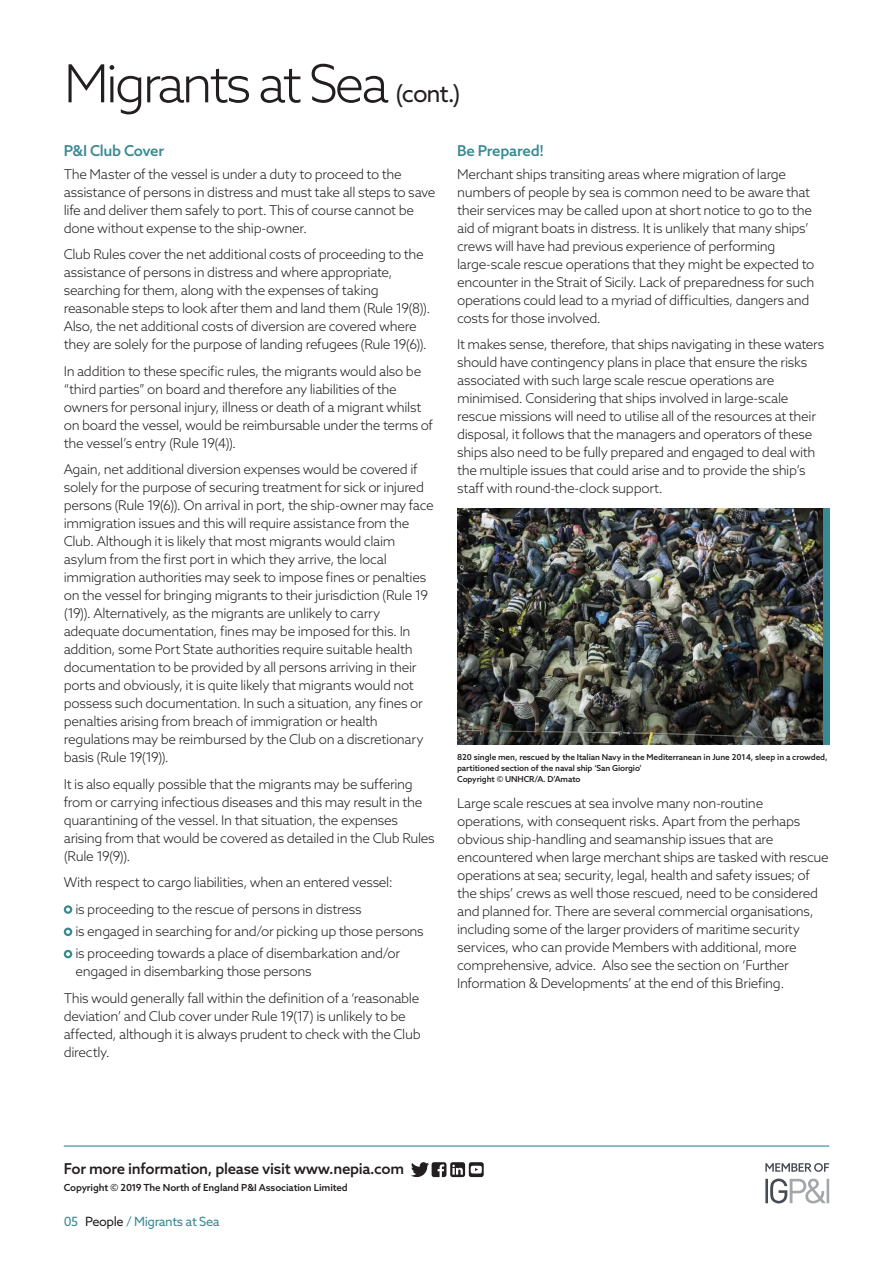
<style>
.page{position:relative;width:893px;height:1263px;background:#fff}
.page>*{position:absolute;margin:0;border:0;box-sizing:border-box;transform-origin:0 0}
.NORTH_-_Title__cont{font:300 52.5px "Azo Sans";letter-spacing:-.06em;color:#231f20}
.NORTH_-_Footer{font:500 15px "Azo Sans";letter-spacing:-.02em;color:#231f20}
.NORTH_-_Sub_Header{font:500 15px "Azo Sans";letter-spacing:-.02em;color:#398a94}
.NORTH_-_Body_2{font:300 13.5px/18px "Azo Sans";letter-spacing:-.025em;color:#231f20}
.NORTH_-_Points_1{font:300 13.5px "Azo Sans";letter-spacing:-.025em;color:#231f20}
.NORTH_-_Points_2{font:300 13.5px/18px "Azo Sans";letter-spacing:-.025em;color:#231f20}
.NORTH_-_Navigation{font:12.75px "Azo Sans";letter-spacing:-.03em;color:#398a94}
.NORTH_-_Footer-2{font:500 9.75px "Azo Sans";letter-spacing:-.01em;color:#231f20}
.NORTH_-_Copyright{font:500 8.25px/10.8px "Azo Sans";letter-spacing:-.01em;color:#231f20}
.s1{font-weight:400;font-size:24px}
.s2{color:#231f20}
</style>
<div class="page">
<div style="left:64px;top:905px;width:8px;height:9px;border:2px solid #398a94;border-radius:50%"></div>
<div style="left:64px;top:927px;width:8px;height:9px;border:2px solid #398a94;border-radius:50%"></div>
<div style="left:64px;top:950px;width:8px;height:8px;border:2px solid #398a94;border-radius:50%"></div>
<hr style="left:64px;top:1145px;width:765px;height:1px;background:#398a94">
<svg style="left:411px;top:1162px;width:73px;height:15px"></svg>
<svg style="left:765px;top:1178px;width:64px;height:25px"></svg>
<svg style="left:765px;top:1163px;width:64px;height:9px"></svg>
<img style="left:457px;top:509px;width:366px;height:236px">
<div style="left:823px;top:509px;width:6px;height:236px;background:#398a94"></div>
<p class="NORTH_-_Title__cont" style="left:64px;top:49px;width:398px">Migrants at Sea <span class="s1">(cont.)</span></p>
<p class="NORTH_-_Sub_Header" style="left:64px;top:141px;width:102px">P&amp;I Club Cover</p>
<p class="NORTH_-_Body_2" style="left:64px;top:165px;width:373px">The Master of the vessel is under a duty to proceed to the assistance of persons in distress and must take all steps to save life and deliver them safely to port. This of course cannot be done without expense to the ship-owner.</p>
<p class="NORTH_-_Body_2" style="left:64px;top:245px;width:368px">Club Rules cover the net additional costs of proceeding to the assistance of persons in distress and where appropriate, searching for them, along with the expenses of taking reasonable steps to look after them and land them (Rule 19(8)).<br>Also, the net additional costs of diversion are covered where they are solely for the purpose of landing refugees (Rule 19(6)).</p>
<p class="NORTH_-_Body_2" style="left:64px;top:362px;width:371px">In addition to these specific rules, the migrants would also be “third parties” on board and therefore any liabilities of the owners for personal injury, illness or death of a migrant whilst on board the vessel, would be reimbursable under the terms of the vessel’s entry (Rule 19(4)).</p>
<p class="NORTH_-_Body_2" style="left:64px;top:460px;width:372px">Again, net additional diversion expenses would be covered if solely for the purpose of securing treatment for sick or injured persons (Rule 19(6)). On arrival in port, the ship-owner may face immigration issues and this will require assistance from the Club. Although it is likely that most migrants would claim asylum from the first port in which they arrive, the local immigration authorities may seek to impose fines or penalties on the vessel for bringing migrants to their jurisdiction (Rule 19 (19)). Alternatively, as the migrants are unlikely to carry adequate documentation, fines may be imposed for this. In addition, some Port State authorities require suitable health documentation to be provided by all persons arriving in their ports and obviously, it is quite likely that migrants would not possess such documentation. In such a situation, any fines or penalties arising from breach of immigration or health regulations may be reimbursed by the Club on a discretionary basis (Rule 19(19)).</p>
<p class="NORTH_-_Body_2" style="left:64px;top:775px;width:373px">It is also equally possible that the migrants may be suffering from or carrying infectious diseases and this may result in the quarantining of the vessel. In that situation, the expenses arising from that would be covered as detailed in the Club Rules (Rule 19(9)).</p>
<p class="NORTH_-_Body_2" style="left:64px;top:873px;width:330px">With respect to cargo liabilities, when an entered vessel:</p>
<p class="NORTH_-_Points_1" style="left:75px;top:900px;width:288px">is proceeding to the rescue of persons in distress</p>
<p class="NORTH_-_Points_1" style="left:75px;top:922px;width:350px">is engaged in searching for and/or picking up those persons</p>
<p class="NORTH_-_Points_2" style="left:75px;top:944px;width:326px">is proceeding towards a place of disembarkation and/or engaged in disembarking those persons</p>
<p class="NORTH_-_Body_2" style="left:64px;top:989px;width:358px">This would generally fall within the definition of a ‘reasonable deviation’ and Club cover under Rule 19(17) is unlikely to be affected, although it is always prudent to check with the Club directly.</p>
<p class="NORTH_-_Sub_Header" style="left:457px;top:141px;width:88px">Be Prepared!</p>
<p class="NORTH_-_Body_2" style="left:457px;top:165px;width:359px">Merchant ships transiting areas where migration of large numbers of people by sea is common need to be aware that their services may be called upon at short notice to go to the aid of migrant boats in distress. It is unlikely that many ships’ crews will have had previous experience of performing large-scale rescue operations that they might be expected to encounter in the Strait of Sicily. Lack of preparedness for such operations could lead to a myriad of difficulties, dangers and costs for those involved.</p>
<p class="NORTH_-_Body_2" style="left:457px;top:335px;width:369px">It makes sense, therefore, that ships navigating in these waters should have contingency plans in place that ensure the risks associated with such large scale rescue operations are minimised. Considering that ships involved in large-scale rescue missions will need to utilise all of the resources at their disposal, it follows that the managers and operators of these ships also need to be fully prepared and engaged to deal with the multiple issues that could arise and to provide the ship’s staff with round-the-clock support.</p>
<p class="NORTH_-_Copyright" style="left:457px;top:751px;width:372px">820 single men, rescued by the Italian Navy in the Mediterranean in June 2014, sleep in a crowded, partitioned section of the naval ship ‘San Giorgio’<br>Copyright © UNHCR/A. D’Amato</p>
<p class="NORTH_-_Body_2" style="left:457px;top:794px;width:373px">Large scale rescues at sea involve many non-routine operations, with consequent risks. Apart from the perhaps obvious ship-handling and seamanship issues that are encountered when large merchant ships are tasked with rescue operations at sea; security, legal, health and safety issues; of the ships’ crews as well those rescued, need to be considered and planned for. There are several commercial organisations, including some of the larger providers of maritime security services, who can provide Members with additional, more comprehensive, advice. Also see the section on ‘Further Information &amp; Developments’ at the end of this Briefing.</p>
<p class="NORTH_-_Footer" style="left:64px;top:1159px;width:342px">For more information, please visit www.nepia.com</p>
<p class="NORTH_-_Footer-2" style="left:64px;top:1181px;width:286px">Copyright © 2019 The North of England P&amp;I Association Limited</p>
<p class="NORTH_-_Navigation" style="left:64px;top:1213px;width:157px">05 <span class="s2">People</span> / Migrants at Sea</p>
</div>
